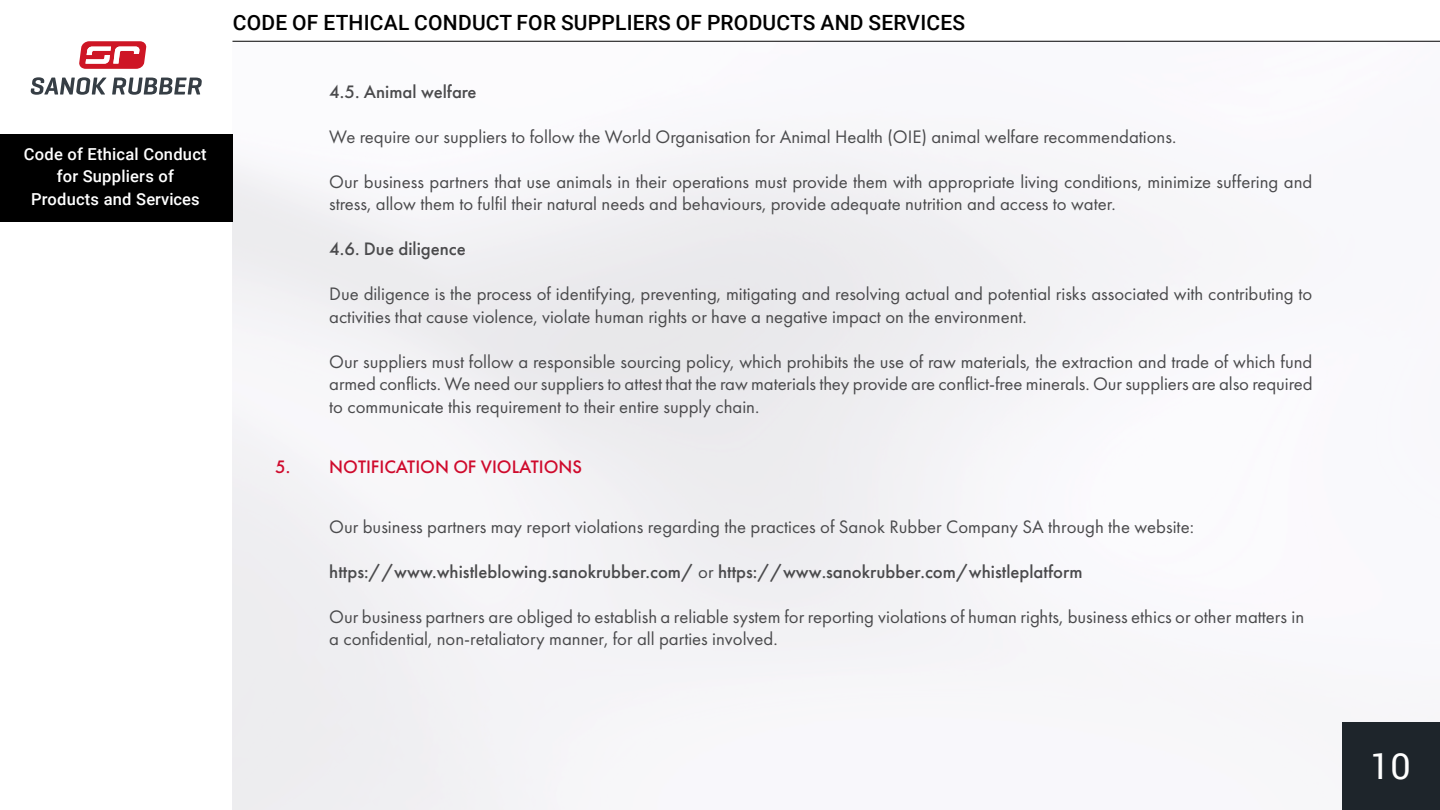
<style>
.page{position:relative;width:1440px;height:810px;background:#fff}
.page>*{position:absolute;margin:0;border:0;box-sizing:border-box;transform-origin:0 0}
.t1{font:36px "Roboto";color:#fff}
.t2{font:500 21px "Roboto";letter-spacing:.01em;color:#000}
.t3{font:18.75px/22.5px "Futura PT";color:#4a4a4c}
.t4{font:500 18.75px "Futura PT";color:#4a4a4c}
.t5{font:500 18.75px "Futura PT";color:#cf0a2c}
.t6{font:500 16.5px "Roboto";letter-spacing:.015em;color:#fff}
.s1{font-weight:400}
</style>
<div class="page">
<img style="left:232px;top:134px;width:970px;height:676px">
<svg style="left:31px;top:77px;width:171px;height:18px"></svg>
<svg style="left:79px;top:41px;width:68px;height:28px"></svg>
<hr style="left:232px;top:41px;width:1208px;height:1px;background:#000">
<div style="left:1342px;top:722px;width:98px;height:88px;background:#1e252b"></div>
<div style="left:0;top:134px;width:232px;height:88px;background:#000"></div>
<p class="t6" style="left:24px;top:142px;width:184px">Code of Ethical Conduct</p>
<p class="t6" style="left:57px;top:165px;width:119px">for Suppliers of</p>
<p class="t6" style="left:31px;top:187px;width:170px">Products and Services</p>
<p class="t2" style="left:233px;top:8px;width:734px">CODE OF ETHICAL CONDUCT FOR SUPPLIERS OF PRODUCTS AND SERVICES</p>
<p class="t4" style="left:329px;top:83px;width:149px">4.5. Animal welfare</p>
<p class="t3" style="left:329px;top:126px;width:849px">We require our suppliers to follow the World Organisation for Animal Health (OIE) animal welfare recommendations.</p>
<p class="t3" style="left:329px;top:171px;width:985px">Our business partners that use animals in their operations must provide them with appropriate living conditions, minimize suffering and</p>
<p class="t3" style="left:329px;top:194px;width:788px">stress, allow them to fulfil their natural needs and behaviours, provide adequate nutrition and access to water.</p>
<p class="t4" style="left:329px;top:241px;width:138px">4.6. Due diligence</p>
<p class="t3" style="left:329px;top:284px;width:985px">Due diligence is the process of identifying, preventing, mitigating and resolving actual and potential risks associated with contributing to</p>
<p class="t3" style="left:329px;top:306px;width:699px">activities that cause violence, violate human rights or have a negative impact on the environment.</p>
<p class="t3" style="left:329px;top:351px;width:985px">Our suppliers must follow a responsible sourcing policy, which prohibits the use of raw materials, the extraction and trade of which fund</p>
<p class="t3" style="left:329px;top:374px;width:985px">armed conflicts. We need our suppliers to attest that the raw materials they provide are conflict-free minerals. Our suppliers are also required</p>
<p class="t3" style="left:329px;top:396px;width:432px">to communicate this requirement to their entire supply chain.</p>
<p class="t5" style="left:275px;top:458px;width:309px">5. NOTIFICATION OF VIOLATIONS</p>
<p class="t3" style="left:329px;top:516px;width:866px">Our business partners may report violations regarding the practices of Sanok Rubber Company SA through the website:</p>
<p class="t4" style="left:329px;top:563px;width:755px">https://www.whistleblowing.sanokrubber.com/ <span class="s1">or</span> https://www.sanokrubber.com/whistleplatform</p>
<p class="t3" style="left:329px;top:606px;width:976px">Our business partners are obliged to establish a reliable system for reporting violations of human rights, business ethics or other matters in a confidential, non-retaliatory manner, for all parties involved.</p>
<p class="t1" style="left:1370px;top:741px;width:42px">10</p>
</div>
